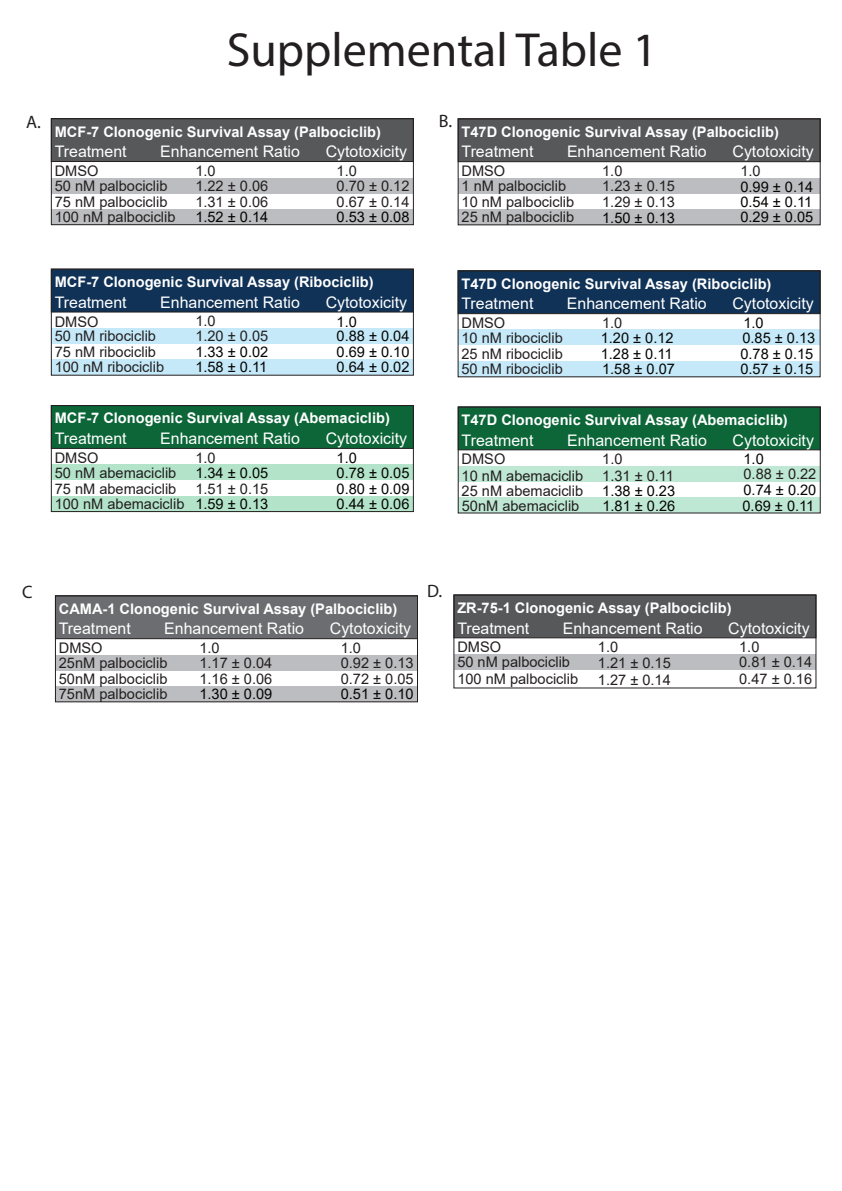
<style>
.page{position:relative;width:842px;height:1191px;background:#fff}
.page>*{position:absolute;margin:0;border:0;box-sizing:border-box;transform-origin:0 0}
.t1{font:48px "Myriad Pro";color:#231f20}
.t2{font:18px "Myriad Pro";color:#231f20}
.t3{font:15.9px "Arial";color:#fff}
.t4{font:14.6px/14.8px "Arial";color:#231f20}
.t5{font:700 14.6px "Arial";color:#fff}
.t6{font:14.6px/14.8px "Arial";color:#040503}
.t7{font:14.6px "Arial";color:#050504}
</style>
<div class="page">
<div style="left:459px;top:329px;width:361px;height:16px;background:#c5e9f9"></div>
<div style="left:52px;top:209px;width:361px;height:16px;background:#bcbdc0"></div>
<div style="left:52px;top:178px;width:361px;height:15px;background:#bcbdc0"></div>
<div style="left:51px;top:118px;width:363px;height:44px;background:#57585a;border:1px solid #231f20"></div>
<div style="left:51px;top:118px;width:363px;height:107px;border:1px solid #231f20"></div>
<div style="left:52px;top:360px;width:361px;height:15px;background:#c5e9f9"></div>
<div style="left:52px;top:328px;width:361px;height:16px;background:#c5e9f9"></div>
<div style="left:51px;top:269px;width:363px;height:43px;background:#103257;border:1px solid #231f20"></div>
<div style="left:51px;top:269px;width:363px;height:106px;border:1px solid #231f20"></div>
<div style="left:52px;top:496px;width:361px;height:15px;background:#b3e4ca"></div>
<div style="left:52px;top:465px;width:361px;height:15px;background:#b3e4ca"></div>
<div style="left:51px;top:405px;width:363px;height:43px;background:#0c6638"></div>
<div style="left:51px;top:405px;width:363px;height:107px;border:1px solid #231f20"></div>
<div style="left:458px;top:209px;width:362px;height:16px;background:#bcbdc0"></div>
<div style="left:458px;top:178px;width:362px;height:15px;background:#bcbdc0"></div>
<div style="left:458px;top:119px;width:362px;height:43px;background:#57585a;border:1px solid #231f20"></div>
<div style="left:458px;top:119px;width:362px;height:106px;border:1px solid #231f20"></div>
<div style="left:458px;top:361px;width:362px;height:16px;background:#c5e9f9"></div>
<div style="left:458px;top:270px;width:362px;height:44px;background:#103257;border:1px solid #231f20"></div>
<div style="left:458px;top:270px;width:362px;height:107px;border:1px solid #231f20"></div>
<div style="left:459px;top:497px;width:361px;height:16px;background:#bfe8d4"></div>
<div style="left:459px;top:466px;width:361px;height:15px;background:#bfe8d4"></div>
<div style="left:458px;top:407px;width:362px;height:43px;background:#0c6638;border:1px solid #231f20"></div>
<div style="left:458px;top:407px;width:362px;height:106px;border:1px solid #231f20"></div>
<div style="left:56px;top:686px;width:361px;height:16px;background:#bcbdc0"></div>
<div style="left:56px;top:655px;width:361px;height:15px;background:#bcbdc0"></div>
<div style="left:55px;top:595px;width:363px;height:44px;background:#6c6d70;border:1px solid #231f20"></div>
<div style="left:55px;top:595px;width:363px;height:107px;border:1px solid #231f20"></div>
<div style="left:454px;top:654px;width:361px;height:15px;background:#bcbdc0"></div>
<div style="left:454px;top:594px;width:362px;height:44px;background:#57585a;border:1px solid #231f20"></div>
<div style="left:454px;top:594px;width:362px;height:94px;border:1px solid #231f20"></div>
<h1 class="t1" style="left:227px;top:20px;width:432px">Supplemental Table 1</h1>
<p class="t2" style="left:26px;top:111px;width:16px">A.</p>
<p class="t2" style="left:439px;top:109px;width:15px">B.</p>
<p class="t5" style="left:55px;top:121px;width:328px">MCF-7 Clonogenic Survival Assay (Palbociclib)</p>
<p class="t3" style="left:55px;top:141px;width:73px">Treatment</p>
<p class="t3" style="left:160px;top:141px;width:141px">Enhancement Ratio</p>
<p class="t3" style="left:326px;top:141px;width:83px">Cytotoxicity</p>
<p class="t4" style="left:55px;top:163px;width:114px">DMSO<br>50 nM palbociclib</p>
<p class="t4" style="left:55px;top:194px;width:122px">75 nM palbociclib<br>100 nM palbociclib</p>
<p class="t4" style="left:195px;top:163px;width:74px">1.0<br>1.22 ± 0.06</p>
<p class="t4" style="left:195px;top:194px;width:74px">1.31 ± 0.06</p>
<p class="t6" style="left:195px;top:209px;width:74px">1.52 ± 0.14</p>
<p class="t4" style="left:337px;top:163px;width:74px">1.0<br>0.70 ± 0.12</p>
<p class="t4" style="left:337px;top:194px;width:74px">0.67 ± 0.14</p>
<p class="t6" style="left:337px;top:209px;width:74px">0.53 ± 0.08</p>
<p class="t5" style="left:462px;top:121px;width:319px">T47D Clonogenic Survival Assay (Palbociclib)</p>
<p class="t3" style="left:462px;top:141px;width:73px">Treatment</p>
<p class="t3" style="left:567px;top:141px;width:141px">Enhancement Ratio</p>
<p class="t3" style="left:732px;top:141px;width:83px">Cytotoxicity</p>
<p class="t4" style="left:462px;top:164px;width:106px">DMSO<br>1 nM palbociclib</p>
<p class="t4" style="left:462px;top:194px;width:114px">10 nM palbociclib<br>25 nM palbociclib</p>
<p class="t4" style="left:602px;top:163px;width:22px">1.0</p>
<p class="t4" style="left:740px;top:163px;width:22px">1.0</p>
<p class="t4" style="left:602px;top:178px;width:74px;line-height:16.1px">1.23 ± 0.15<br>1.29 ± 0.13</p>
<p class="t6" style="left:602px;top:210px;width:74px">1.50 ± 0.13</p>
<p class="t6" style="left:740px;top:179px;width:74px">0.99 ± 0.14</p>
<p class="t6" style="left:740px;top:194px;width:73px">0.54 ± 0.11</p>
<p class="t6" style="left:740px;top:209px;width:74px">0.29 ± 0.05</p>
<p class="t5" style="left:55px;top:272px;width:320px">MCF-7 Clonogenic Survival Assay (Ribociclib)</p>
<p class="t3" style="left:55px;top:291px;width:73px">Treatment</p>
<p class="t3" style="left:160px;top:291px;width:141px">Enhancement Ratio</p>
<p class="t3" style="left:326px;top:291px;width:83px">Cytotoxicity</p>
<p class="t4" style="left:55px;top:314px;width:103px">DMSO<br>50 nM ribociclib</p>
<p class="t4" style="left:55px;top:345px;width:111px">75 nM ribociclib<br>100 nM ribociclib</p>
<p class="t4" style="left:195px;top:314px;width:74px">1.0<br>1.20 ± 0.05</p>
<p class="t6" style="left:195px;top:345px;width:74px">1.33 ± 0.02<br>1.58 ± 0.11</p>
<p class="t6" style="left:337px;top:314px;width:74px">1.0<br>0.88 ± 0.04</p>
<p class="t6" style="left:337px;top:345px;width:74px">0.69 ± 0.10<br>0.64 ± 0.02</p>
<p class="t5" style="left:55px;top:408px;width:337px">MCF-7 Clonogenic Survival Assay (Abemaciclib)</p>
<p class="t3" style="left:55px;top:427px;width:73px">Treatment</p>
<p class="t3" style="left:160px;top:427px;width:141px">Enhancement Ratio</p>
<p class="t3" style="left:326px;top:427px;width:83px">Cytotoxicity</p>
<p class="t4" style="left:55px;top:450px;width:123px">DMSO<br>50 nM abemaciclib</p>
<p class="t4" style="left:55px;top:481px;width:131px">75 nM abemaciclib<br>100 nM abemaciclib</p>
<p class="t4" style="left:195px;top:450px;width:22px">1.0</p>
<p class="t6" style="left:195px;top:465px;width:74px">1.34 ± 0.05</p>
<p class="t4" style="left:195px;top:481px;width:74px">1.51 ± 0.15</p>
<p class="t6" style="left:195px;top:496px;width:74px">1.59 ± 0.13</p>
<p class="t6" style="left:337px;top:450px;width:74px">1.0<br>0.78 ± 0.05</p>
<p class="t6" style="left:337px;top:481px;width:74px">0.80 ± 0.09<br>0.44 ± 0.06</p>
<p class="t5" style="left:461px;top:273px;width:311px">T47D Clonogenic Survival Assay (Ribociclib)</p>
<p class="t3" style="left:461px;top:293px;width:73px">Treatment</p>
<p class="t3" style="left:567px;top:293px;width:141px">Enhancement Ratio</p>
<p class="t3" style="left:732px;top:293px;width:83px">Cytotoxicity</p>
<p class="t4" style="left:461px;top:315px;width:103px">DMSO<br>10 nM ribociclib</p>
<p class="t4" style="left:461px;top:346px;width:103px">25 nM ribociclib<br>50 nM ribociclib</p>
<p class="t4" style="left:602px;top:315px;width:22px">1.0</p>
<p class="t6" style="left:743px;top:315px;width:22px">1.0</p>
<p class="t6" style="left:602px;top:361px;width:74px">1.58 ± 0.07</p>
<p class="t6" style="left:601px;top:330px;width:74px">1.20 ± 0.12</p>
<p class="t6" style="left:742px;top:330px;width:74px">0.85 ± 0.13</p>
<p class="t6" style="left:601px;top:346px;width:73px">1.28 ± 0.11</p>
<p class="t6" style="left:740px;top:346px;width:74px">0.78 ± 0.15</p>
<p class="t6" style="left:740px;top:361px;width:74px">0.57 ± 0.15</p>
<p class="t5" style="left:462px;top:409px;width:328px">T47D Clonogenic Survival Assay (Abemaciclib)</p>
<p class="t3" style="left:462px;top:429px;width:73px">Treatment</p>
<p class="t3" style="left:567px;top:429px;width:141px">Enhancement Ratio</p>
<p class="t3" style="left:733px;top:429px;width:83px">Cytotoxicity</p>
<p class="t4" style="left:462px;top:450px;width:123px;line-height:16.9px">DMSO<br>10 nM abemaciclib</p>
<p class="t4" style="left:462px;top:483px;width:123px">25 nM abemaciclib</p>
<p class="t4" style="left:602px;top:452px;width:22px">1.0</p>
<p class="t6" style="left:743px;top:452px;width:22px">1.0</p>
<p class="t4" style="left:602px;top:468px;width:73px">1.31 ± 0.11</p>
<p class="t6" style="left:602px;top:483px;width:74px">1.38 ± 0.23</p>
<p class="t4" style="left:743px;top:466px;width:74px">0.88 ± 0.22</p>
<p class="t6" style="left:742px;top:481px;width:75px;line-height:16.2px">0.74 ± 0.20<br>0.69 ± 0.11</p>
<p class="t4" style="left:462px;top:498px;width:119px">50nM abemaciclib</p>
<p class="t6" style="left:602px;top:498px;width:74px">1.81 ± 0.26</p>
<p class="t2" style="left:22px;top:580px;width:12px">C</p>
<p class="t2" style="left:427px;top:580px;width:17px">D.</p>
<p class="t5" style="left:59px;top:598px;width:340px">CAMA-1 Clonogenic Survival Assay (Palbociclib)</p>
<p class="t3" style="left:59px;top:618px;width:73px">Treatment</p>
<p class="t3" style="left:164px;top:618px;width:141px">Enhancement Ratio</p>
<p class="t3" style="left:330px;top:618px;width:83px">Cytotoxicity</p>
<p class="t4" style="left:59px;top:640px;width:110px">DMSO<br>25nM palbociclib</p>
<p class="t4" style="left:59px;top:671px;width:110px">50nM palbociclib<br>75nM palbociclib</p>
<p class="t4" style="left:199px;top:640px;width:74px">1.0<br>1.17 ± 0.04</p>
<p class="t4" style="left:199px;top:671px;width:74px">1.16 ± 0.06</p>
<p class="t6" style="left:199px;top:686px;width:74px">1.30 ± 0.09</p>
<p class="t4" style="left:341px;top:640px;width:74px">1.0<br>0.92 ± 0.13</p>
<p class="t4" style="left:341px;top:671px;width:74px">0.72 ± 0.05</p>
<p class="t7" style="left:341px;top:683px;width:74px">0.51 ± 0.10</p>
<p class="t5" style="left:457px;top:597px;width:276px">ZR-75-1 Clonogenic Assay (Palbociclib)</p>
<p class="t3" style="left:457px;top:617px;width:73px">Treatment</p>
<p class="t3" style="left:563px;top:617px;width:141px">Enhancement Ratio</p>
<p class="t3" style="left:728px;top:617px;width:83px">Cytotoxicity</p>
<p class="t4" style="left:457px;top:639px;width:114px">DMSO<br>50 nM palbociclib</p>
<p class="t4" style="left:457px;top:671px;width:122px">100 nM palbociclib</p>
<p class="t4" style="left:598px;top:639px;width:74px;line-height:16.3px">1.0<br>1.21 ± 0.15<br>1.27 ± 0.14</p>
<p class="t4" style="left:739px;top:639px;width:74px">1.0<br>0.81 ± 0.14</p>
<p class="t4" style="left:739px;top:671px;width:74px">0.47 ± 0.16</p>
</div>
